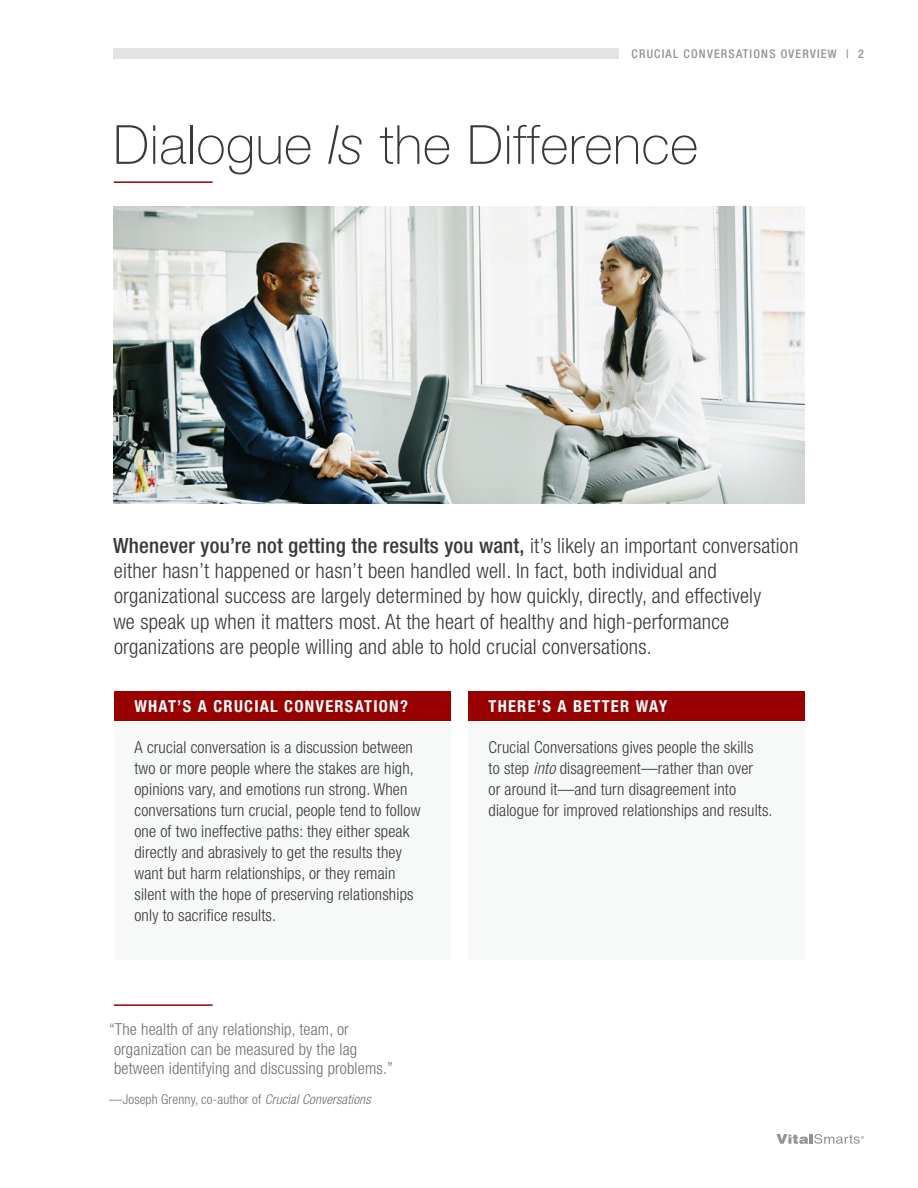
<style>
.page{position:relative;width:918px;height:1188px;background:#fff}
.page>*{position:absolute;margin:0;border:0;box-sizing:border-box;transform-origin:0 0}
.t1{font:100 54px "Helvetica Neue LT Std";letter-spacing:.01em;color:#393939}
.t2{font:300 condensed 21px/25.2px "Helvetica Neue LT Std";letter-spacing:.01em;color:#393939}
.t3{font:300 condensed 16.5px/21px "Helvetica Neue LT Std";letter-spacing:.01em;color:#393939}
.t4{font:300 condensed 16.5px/19.8px "Helvetica Neue LT Std";letter-spacing:.01em;color:#6f6f6f}
.t5{font:700 condensed 16.5px "Helvetica Neue LT Std";letter-spacing:.075em;color:#fff}
.t6{font:300 condensed 13.5px "Helvetica Neue LT Std";letter-spacing:.01em;color:#6f6f6f}
.t7{font:500 condensed 12px "Helvetica Neue LT Std";letter-spacing:.1em;color:#939393}
.s1{font-style:italic}
.s2{font-weight:500}
</style>
<div class="page">
<div style="left:468px;top:691px;width:337px;height:30px;background:#900"></div>
<div style="left:114px;top:691px;width:337px;height:30px;background:#900"></div>
<div style="left:468px;top:721px;width:337px;height:239px;background:#f7f8f8"></div>
<div style="left:114px;top:721px;width:337px;height:239px;background:#f7f8f8"></div>
<hr style="left:114px;top:1004px;width:99px;height:2px;background:#900">
<hr style="left:114px;top:181px;width:99px;height:2px;background:#900">
<img style="left:113px;top:207px;width:692px;height:296px">
<div style="left:113px;top:49px;width:505px;height:10px;background:#e3e3e3"></div>
<svg style="left:776px;top:1134px;width:88px;height:10px"></svg>
<p class="t7" style="left:632px;top:47px;width:234px">CRUCIAL CONVERSATIONS OVERVIEW | 2</p>
<h1 class="t1" style="left:113px;top:114px;width:587px">Dialogue <span class="s1">Is</span> the Difference</h1>
<p class="t2" style="left:113px;top:533px;width:687px"><span class="s2">Whenever you’re not getting the results you want,</span> it’s likely an important conversation either hasn’t happened or hasn’t been handled well. In fact, both individual and organizational success are largely determined by how quickly, directly, and effectively<br>we speak up when it matters most. At the heart of healthy and high-performance organizations are people willing and able to hold crucial conversations.</p>
<p class="t5" style="left:134px;top:696px;width:275px">WHAT’S A CRUCIAL CONVERSATION?</p>
<p class="t3" style="left:134px;top:737px;width:288px">A crucial conversation is a discussion between two or more people where the stakes are high, opinions vary, and emotions run strong. When conversations turn crucial, people tend to follow one of two ineffective paths: they either speak directly and abrasively to get the results they want but harm relationships, or they remain silent with the hope of preserving relationships only to sacrifice results.</p>
<p class="t4" style="left:114px;top:1019px;width:280px;text-indent:-5px">“The health of any relationship, team, or organization can be measured by the lag between identifying and discussing problems.”</p>
<p class="t6" style="left:109px;top:1092px;width:263px">—Joseph Grenny, co-author of <span class="s1">Crucial Conversations</span></p>
<p class="t5" style="left:489px;top:696px;width:180px">THERE’S A BETTER WAY</p>
<p class="t3" style="left:489px;top:737px;width:286px">Crucial Conversations gives people the skills<br>to step <span class="s1">into</span> disagreement—rather than over<br>or around it—and turn disagreement into dialogue for improved relationships and results.</p>
</div>
